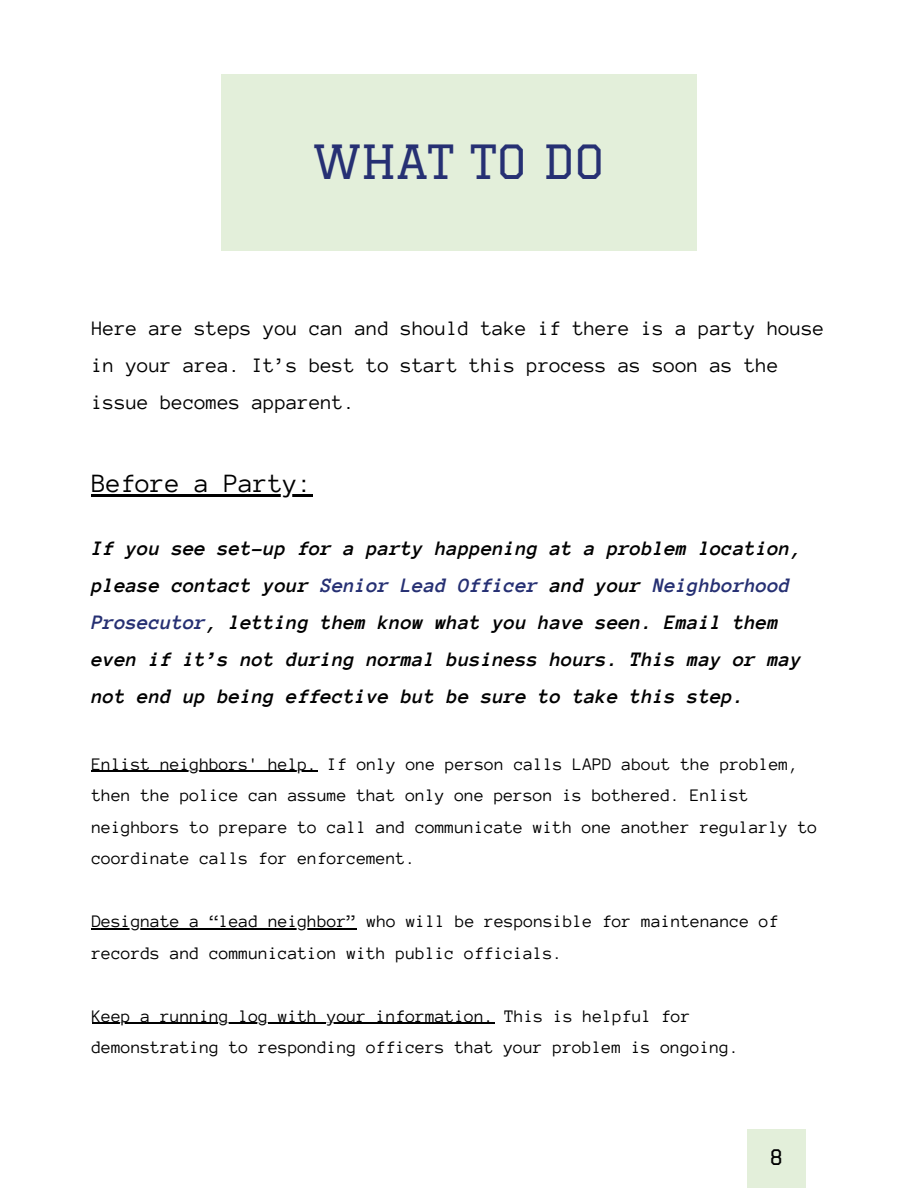
<style>
.page{position:relative;width:918px;height:1188px;background:#fff}
.page>*{position:absolute;margin:0;border:0;box-sizing:border-box;transform-origin:0 0}
.t1{font:46.05px "Graduate";color:#263073}
.t2{font:27px "Anonymous Pro";color:#000}
.t3{font:italic 700 21px/37.2px "Anonymous Pro";color:#000}
.t4{font:21px/37.2px "Anonymous Pro";color:#000}
.t5{font:21px "Graduate";color:#000}
.t6{font:18px/31.5px "Anonymous Pro";color:#000}
.s1{color:#263073}
</style>
<div class="page">
<div style="left:221px;top:74px;width:476px;height:177px;background:#e3efda"></div>
<hr style="left:92px;top:494px;width:221px;height:3px;background:#000">
<hr style="left:92px;top:771px;width:226px;height:1px;background:#000">
<hr style="left:92px;top:928px;width:265px;height:1px;background:#000">
<hr style="left:92px;top:1023px;width:403px;height:1px;background:#000">
<div style="left:747px;top:1129px;width:59px;height:59px;background:#e3efda"></div>
<h1 class="t1" style="left:313px;top:135px;width:293px">WHAT TO DO</h1>
<p class="t4" style="left:92px;top:309px;width:734px">Here are steps you can and should take if there is a party house in your area. It’s best to start this process as soon as the issue becomes apparent.</p>
<h2 class="t2" style="left:92px;top:470px;width:222px">Before a Party:</h2>
<p class="t3" style="left:92px;top:530px;width:712px">If you see set-up for a party happening at a problem location, please contact your <span class="s1">Senior Lead Officer</span> and your <span class="s1">Neighborhood Prosecutor</span>, letting them know what you have seen. Email them even if it’s not during normal business hours. This may or may not end up being effective but be sure to take this step.</p>
<p class="t6" style="left:92px;top:748px;width:727px">Enlist neighbors' help. If only one person calls LAPD about the problem, then the police can assume that only one person is bothered. Enlist neighbors to prepare to call and communicate with one another regularly to coordinate calls for enforcement.</p>
<p class="t6" style="left:92px;top:906px;width:689px">Designate a “lead neighbor” who will be responsible for maintenance of records and communication with public officials.</p>
<p class="t6" style="left:92px;top:1000px;width:649px">Keep a running log with your information. This is helpful for demonstrating to responding officers that your problem is ongoing.</p>
<p class="t5" style="left:770px;top:1145px;width:15px">8</p>
</div>
